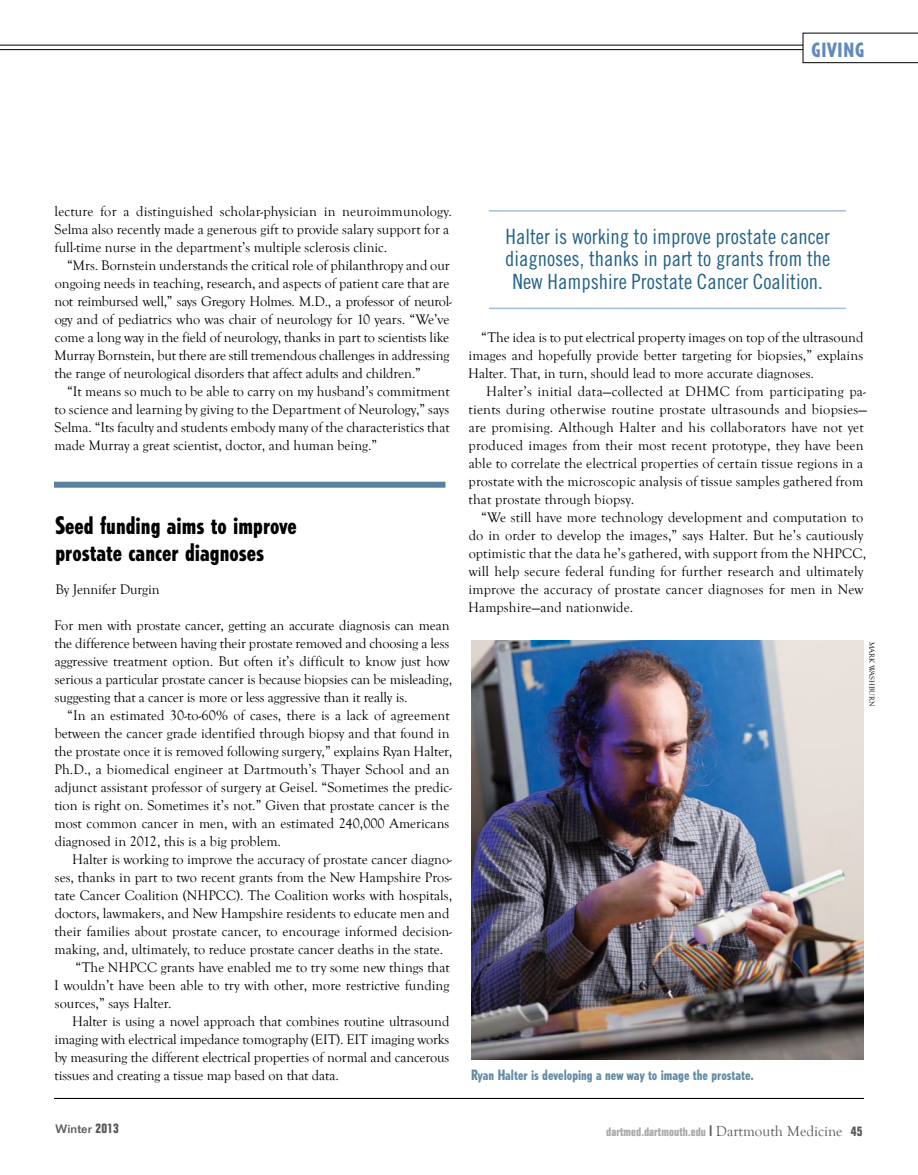
<style>
.page{position:relative;width:918px;height:1175px;background:#fff}
.page>*{position:absolute;margin:0;border:0;box-sizing:border-box;transform-origin:0 0}
.ALUMNI-FACULTY_H{font:800 condensed 24px/27px "Tempo";color:#000}
.GIVING_PULL_QUOT{font:21px/22.5px "Trade Gothic Cond Eighteen";color:#236387;text-align:center}
.t1{font:800 condensed 19.5px "Tempo";letter-spacing:.05em;color:#6289bd}
.Text{font:14.25px/18px "Goudy Old Style T";color:#000}
.t2{font:800 condensed 14.1px "Tempo";color:#658ca4}
.t3{font:700 condensed 13.5px "Folio";color:#58595b}
.t4{font:700 condensed 12px "Folio";letter-spacing:.01em;color:#a7a9ac}
.t5{font:500 12px "Folio";letter-spacing:.01em;color:#58595b}
.Credit_Line{font:7.5px "Goudy Old Style T";color:#000}
.s1{font-size:15px;color:#58595b}
.s2{font-family:"Goudy Old Style T";font-weight:400;font-stretch:normal;font-size:15px;color:#58595b}
.s3{font-size:13.5px;color:#58595b}
</style>
<div class="page">
<hr style="left:54px;top:1098px;width:810px;height:1px;background:#000">
<img style="left:471px;top:640px;width:393px;height:419px">
<hr style="left:489px;top:210px;width:357px;height:2px;background:#a3bdd8">
<hr style="left:489px;top:308px;width:357px;height:1px;background:#a3bdd8">
<hr style="left:0;top:45px;width:918px;height:1px;background:#000">
<hr style="left:0;top:49px;width:918px;height:1px;background:#000">
<svg style="left:803px;top:33px;width:115px;height:30px"></svg>
<div style="left:54px;top:482px;width:392px;height:6px;background:#5a819d"></div>
<p class="t1" style="left:811px;top:38px;width:54px">GIVING</p>
<p class="Text" style="left:55px;top:203px;width:399px">lecture for a distinguished scholar-physician in neuroimmunology.<br>Selma also recently made a generous gift to provide salary support for a full-time nurse in the department’s multiple sclerosis clinic.</p>
<p class="Text" style="left:55px;top:257px;width:399px;text-indent:13px">“Mrs. Bornstein understands the critical role of philanthropy and our ongoing needs in teaching, research, and aspects of patient care that are not reimbursed well,” says Gregory Holmes. M.D., a professor of neurol&shy;ogy and of pediatrics who was chair of neurology for 10 years. “We’ve come a long way in the field of neurology, thanks in part to scientists like Murray Bornstein, but there are still tremendous challenges in addressing the range of neurological disorders that affect adults and children.”</p>
<p class="Text" style="left:54px;top:383px;width:397px;text-align:justify;text-indent:13px">“It means so much to be able to carry on my husband’s commitment to science and learning by giving to the Department of Neurology,” says Selma. “Its faculty and students embody many of the characteristics that made Murray a great scientist, doctor, and human being.”</p>
<p class="ALUMNI-FACULTY_H" style="left:56px;top:511px;width:243px">Seed funding aims to improve prostate cancer diagnoses</p>
<p class="Text" style="left:56px;top:581px;width:106px">By Jennifer Durgin</p>
<p class="Text" style="left:54px;top:617px;width:399px">For men with prostate cancer, getting an accurate diagnosis can mean the difference between having their prostate removed and choosing a less aggressive treatment option. But often it’s difficult to know just how serious a particular prostate cancer is because biopsies can be misleading, suggesting that a cancer is more or less aggressive than it really is.</p>
<p class="Text" style="left:54px;top:707px;width:399px;text-indent:13px">“In an estimated 30-to-60% of cases, there is a lack of agreement between the cancer grade identified through biopsy and that found in the prostate once it is removed following surgery,” explains Ryan Halter, Ph.D., a biomedical engineer at Dartmouth’s Thayer School and an adjunct assistant professor of surgery at Geisel. “Sometimes the predic&shy;tion is right on. Sometimes it’s not.” Given that prostate cancer is the most common cancer in men, with an estimated 240,000 Americans diagnosed in 2012, this is a big problem.</p>
<p class="Text" style="left:54px;top:851px;width:399px;text-indent:18px">Halter is working to improve the accuracy of prostate cancer diagno&shy;ses, thanks in part to two recent grants from the New Hampshire Pros&shy;tate Cancer Coalition (NHPCC). The Coalition works with hospitals, doctors, lawmakers, and New Hampshire residents to educate men and their families about prostate cancer, to encourage informed decision&shy;making, and, ultimately, to reduce prostate cancer deaths in the state.</p>
<p class="Text" style="left:54px;top:959px;width:397px;text-align:justify;text-indent:21px">“The NHPCC grants have enabled me to try some new things that I wouldn’t have been able to try with other, more restrictive funding sources,” says Halter.</p>
<p class="Text" style="left:55px;top:1013px;width:396px;text-align:justify;text-indent:18px">Halter is using a novel approach that combines routine ultrasound imaging with electrical impedance tomography (EIT). EIT imaging works by measuring the different electrical properties of normal and cancerous tissues and creating a tissue map based on that data.</p>
<p class="GIVING_PULL_QUOT" style="left:505px;top:225px;width:327px">Halter is working to improve prostate cancer diagnoses, thanks in part to grants from the<br>New Hampshire Prostate Cancer Coalition.</p>
<p class="Text" style="left:468px;top:329px;width:397px;text-align:justify;text-indent:13px">“The idea is to put electrical property images on top of the ultrasound images and hopefully provide better targeting for biopsies,” explains Halter. That, in turn, should lead to more accurate diagnoses.</p>
<p class="Text" style="left:469px;top:383px;width:400px;text-indent:18px">Halter’s initial data—collected at DHMC from participating pa&shy;tients during otherwise routine prostate ultrasounds and biopsies— are promising. Although Halter and his collaborators have not yet produced images from their most recent prototype, they have been able to correlate the electrical properties of certain tissue regions in a prostate with the microscopic analysis of tissue samples gathered from that prostate through biopsy.</p>
<p class="Text" style="left:468px;top:509px;width:399px;text-indent:13px">“We still have more technology development and computation to do in order to develop the images,” says Halter. But he’s cautiously optimistic that the data he’s gathered, with support from the NHPCC, will help secure federal funding for further research and ultimately improve the accuracy of prostate cancer diagnoses for men in New Hampshire—and nationwide.</p>
<p class="Credit_Line" style="left:876px;top:641px;width:67px;rotate:90deg">MARK WASHBURN</p>
<p class="t2" style="left:471px;top:1066px;width:284px">Ryan Halter is developing a new way to image the prostate.</p>
<p class="t3" style="left:96px;top:1120px;width:25px">2013</p>
<p class="t5" style="left:56px;top:1121px;width:38px">Winter</p>
<p class="t4" style="left:606px;top:1125px;width:258px">dartmed.dartmouth.edu <span class="s1">|</span> <span class="s2">Dartmouth Medicine</span> <span class="s3">45</span></p>
</div>
